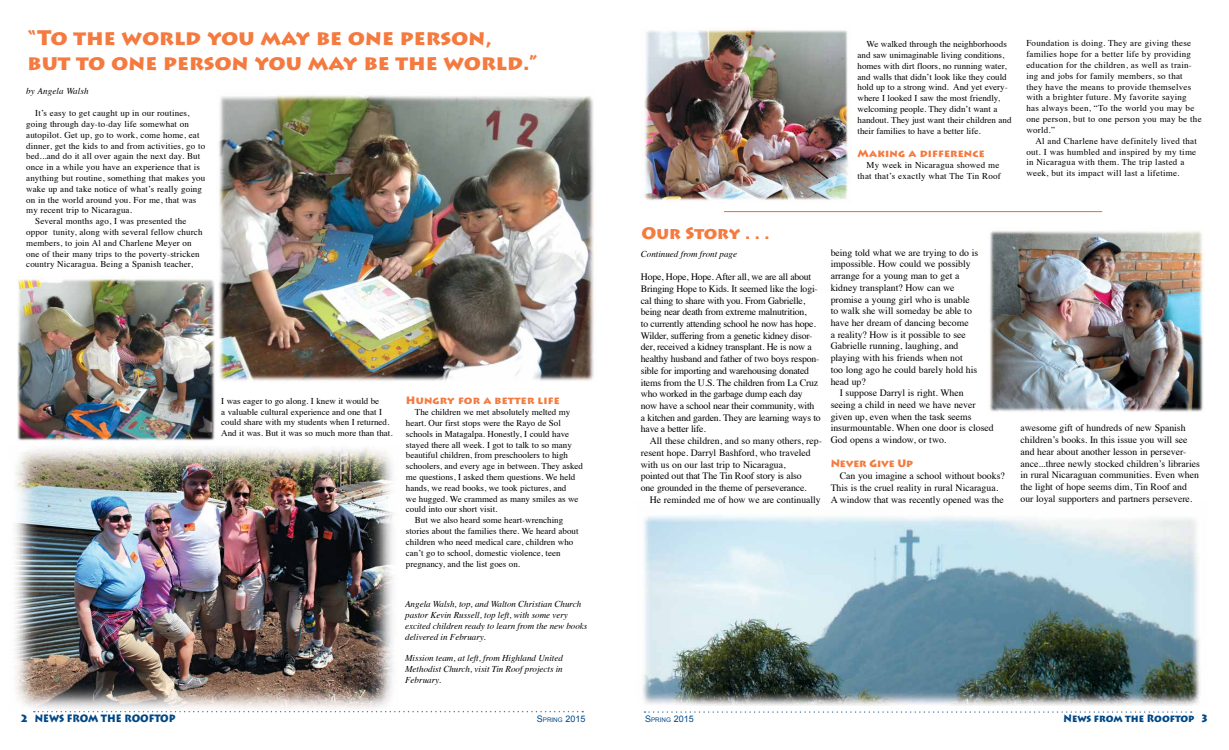
<style>
.page{position:relative;width:1229px;height:750px;background:#fff}
.page>*{position:absolute;margin:0;border:0;box-sizing:border-box;transform-origin:0 0}
.t1{font:900 21px/25.5px "Lithos Pro";color:#f47a3f}
.t2{font:900 16.5px "Lithos Pro";letter-spacing:-.005em;color:#f47a3f}
.t3{font:900 10.5px "Lithos Pro";letter-spacing:.015em;color:#f47a3f}
.t4{font:900 10.5px "Lithos Pro";color:#004785}
.t5{font:900 10.5px "Lithos Pro";color:#004785;scale:.9 1}
.t6{font:900 10.5px "Lithos Pro";letter-spacing:-.01em;color:#f47a3f}
.t7{font:9.75px/11.7px "Times";color:#000}
.t8{font:9.75px/11.7px "Times";letter-spacing:-.02em;color:#000}
.t9{font:9px/10.8px "Times";letter-spacing:.015em;color:#000}
.t10{font:italic 9px/10.8px "Times";color:#000}
.t11{font:9px "Arial";color:#004785}
.s1{font-size:6.3px}
</style>
<div class="page">
<svg style="left:34px;top:710px;width:549px;height:2px"></svg>
<svg style="left:644px;top:711px;width:547px;height:1px"></svg>
<img style="left:219px;top:95px;width:375px;height:286px">
<img style="left:642px;top:515px;width:559px;height:190px">
<img style="left:15px;top:448px;width:378px;height:261px">
<img style="left:641px;top:29px;width:209px;height:172px">
<img style="left:989px;top:231px;width:215px;height:181px">
<img style="left:18px;top:276px;width:197px;height:165px">
<hr style="left:724px;top:211px;width:378px;height:1px;background:#f47a3f">
<h1 class="t1" style="left:28px;top:25px;width:511px">“To the world you may be one person, but to one person you may be the world.”</h1>
<p class="t10" style="left:26px;top:85px;width:64px">by Angela Walsh</p>
<p class="t9" style="left:35px;top:107px;width:156px">It’s easy to get caught up in our routines,</p>
<p class="t9" style="left:26px;top:118px;width:164px">going through day-to-day life somewhat on</p>
<p class="t9" style="left:26px;top:128px;width:175px">autopilot. Get up, go to work, come home, eat</p>
<p class="t9" style="left:26px;top:139px;width:181px">dinner, get the kids to and from activities, go to</p>
<p class="t9" style="left:26px;top:150px;width:176px">bed...and do it all over again the next day. But</p>
<p class="t9" style="left:26px;top:161px;width:175px">once in a while you have an experience that is</p>
<p class="t9" style="left:26px;top:172px;width:181px">anything but routine, something that makes you</p>
<p class="t9" style="left:26px;top:182px;width:177px">wake up and take notice of what’s really going</p>
<p class="t9" style="left:26px;top:193px;width:172px">on in the world around you. For me, that was</p>
<p class="t9" style="left:26px;top:204px;width:107px">my recent trip to Nicaragua.</p>
<p class="t9" style="left:35px;top:215px;width:153px">Several months ago, I was presented the</p>
<p class="t9" style="left:26px;top:226px;width:178px">oppor tunity, along with several fellow church</p>
<p class="t9" style="left:26px;top:236px;width:167px">members, to join Al and Charlene Meyer on</p>
<p class="t9" style="left:26px;top:247px;width:175px">one of their many trips to the poverty-stricken</p>
<p class="t9" style="left:26px;top:258px;width:168px">country Nicaragua. Being a Spanish teacher,</p>
<p class="t9" style="left:221px;top:394px;width:173px">I was eager to go along. I knew it would be<br>a valuable cultural experience and one that I could share with my students when I returned.<br>And it was. But it was so much more than that.</p>
<p class="t3" style="left:406px;top:394px;width:155px">Hungry for a better life</p>
<p class="t9" style="left:415px;top:406px;width:157px">The children we met absolutely melted my</p>
<p class="t9" style="left:406px;top:416px;width:157px">heart. Our first stops were the Rayo de Sol</p>
<p class="t9" style="left:406px;top:427px;width:165px">schools in Matagalpa. Honestly, I could have</p>
<p class="t9" style="left:406px;top:438px;width:167px">stayed there all week. I got to talk to so many</p>
<p class="t9" style="left:406px;top:449px;width:164px">beautiful children, from preschoolers to high</p>
<p class="t9" style="left:406px;top:460px;width:179px">schoolers, and every age in between. They asked</p>
<p class="t9" style="left:406px;top:470px;width:171px">me questions, I asked them questions. We held</p>
<p class="t9" style="left:406px;top:481px;width:162px">hands, we read books, we took pictures, and</p>
<p class="t9" style="left:406px;top:492px;width:174px">we hugged. We crammed as many smiles as we</p>
<p class="t9" style="left:406px;top:503px;width:93px">could into our short visit.</p>
<p class="t9" style="left:415px;top:514px;width:150px">But we also heard some heart-wrenching</p>
<p class="t9" style="left:406px;top:524px;width:174px">stories about the families there. We heard about</p>
<p class="t9" style="left:406px;top:535px;width:169px">children who need medical care, children who</p>
<p class="t9" style="left:406px;top:546px;width:156px">can’t go to school, domestic violence, teen</p>
<p class="t9" style="left:406px;top:557px;width:116px">pregnancy, and the list goes on.</p>
<p class="t10" style="left:405px;top:598px;width:184px">Angela Walsh, top, and Walton Christian Church pastor Kevin Russell, top left, with some very excited children ready to learn from the new books delivered in February.</p>
<p class="t10" style="left:405px;top:652px;width:159px;text-align:justify">Mission team, at left, from Highland United Methodist Church, visit Tin Roof projects in February.</p>
<p class="t9" style="left:857px;top:38px;width:155px;text-indent:9px">We walked through the neighborhoods and saw unimaginable living conditions, homes with dirt floors, no running water, and walls that didn’t look like they could hold up to a strong wind. And yet every&shy;where I looked I saw the most friendly, welcoming people. They didn’t want a handout. They just want their children and their families to have a better life.</p>
<p class="t3" style="left:857px;top:147px;width:129px">Making a difference</p>
<p class="t9" style="left:857px;top:159px;width:145px;text-align:right">My week in Nicaragua showed me that that’s exactly what The Tin Roof</p>
<p class="t9" style="left:1026px;top:37px;width:177px">Foundation is doing. They are giving these families hope for a better life by providing education for the children, as well as train&shy;ing and jobs for family members, so that<br>they have the means to provide themselves with a brighter future. My favorite saying<br>has always been, “To the world you may be one person, but to one person you may be the world.”</p>
<p class="t9" style="left:1026px;top:134px;width:172px;text-indent:9px">Al and Charlene have definitely lived that out. I was humbled and inspired by my time in Nicaragua with them. The trip lasted a week, but its impact will last a lifetime.</p>
<h2 class="t2" style="left:641px;top:222px;width:129px">Our Story . . .</h2>
<p class="t10" style="left:641px;top:247px;width:98px">Continued from front page</p>
<p class="t8" style="left:641px;top:270px;width:181px">Hope, Hope, Hope. After all, we are all about Bringing Hope to Kids. It seemed like the logi&shy;cal thing to share with you. From Gabrielle, being near death from extreme malnutrition,<br>to currently attending school he now has hope.<br>Wilder, suffering from a genetic kidney disor&shy;der, received a kidney transplant. He is now a healthy husband and father of two boys respon&shy;sible for importing and warehousing donated items from the U.S. The children from La Cruz who worked in the garbage dump each day now have a school near their community, with a kitchen and garden. They are learning ways to have a better life.</p>
<p class="t7" style="left:641px;top:434px;width:183px;text-indent:9px">All these children, and so many others, rep&shy;resent hope. Darryl Bashford, who traveled with us on our last trip to Nicaragua,<br>pointed out that The Tin Roof story is also<br>one grounded in the theme of perseverance.</p>
<p class="t7" style="left:650px;top:492px;width:172px">He reminded me of how we are continually</p>
<p class="t7" style="left:830px;top:245px;width:149px">being told what we are trying to do is</p>
<p class="t7" style="left:830px;top:257px;width:141px">impossible. How could we possibly</p>
<p class="t7" style="left:830px;top:269px;width:130px">arrange for a young man to get a</p>
<p class="t7" style="left:830px;top:281px;width:125px">kidney transplant? How can we</p>
<p class="t7" style="left:830px;top:292px;width:141px">promise a young girl who is unable</p>
<p class="t7" style="left:830px;top:304px;width:143px">to walk she will someday be able to</p>
<p class="t7" style="left:830px;top:316px;width:139px">have her dream of dancing become</p>
<p class="t7" style="left:830px;top:327px;width:137px">a reality? How is it possible to see</p>
<p class="t7" style="left:830px;top:339px;width:129px">Gabrielle running, laughing, and</p>
<p class="t7" style="left:830px;top:351px;width:134px">playing with his friends when not</p>
<p class="t7" style="left:830px;top:362px;width:148px">too long ago he could barely hold his</p>
<p class="t7" style="left:830px;top:374px;width:37px">head up?</p>
<p class="t7" style="left:839px;top:386px;width:125px">I suppose Darryl is right. When</p>
<p class="t7" style="left:830px;top:398px;width:146px">seeing a child in need we have never</p>
<p class="t7" style="left:830px;top:409px;width:142px">given up, even when the task seems</p>
<p class="t7" style="left:830px;top:421px;width:164px">insurmountable. When one door is closed</p>
<p class="t7" style="left:830px;top:433px;width:117px">God opens a window, or two.</p>
<p class="t6" style="left:830px;top:457px;width:84px">Never Give Up</p>
<p class="t7" style="left:830px;top:469px;width:176px;text-indent:9px">Can you imagine a school without books?<br>This is the cruel reality in rural Nicaragua.<br>A window that was recently opened was the</p>
<p class="t7" style="left:1020px;top:421px;width:181px">awesome gift of hundreds of new Spanish children’s books. In this issue you will see and hear about another lesson in persever&shy;ance...three newly stocked children’s libraries in rural Nicaraguan communities. Even when the light of hope seems dim, Tin Roof and our loyal supporters and partners persevere.</p>
<p class="t4" style="left:20px;top:711px;width:157px">2 NEWS FROM THE ROOFTOP</p>
<p class="t11" style="left:537px;top:712px;width:50px">S<span class="s1">PRING</span> 2015</p>
<p class="t11" style="left:645px;top:712px;width:50px">S<span class="s1">PRING</span> 2015</p>
<p class="t5" style="left:1063px;top:711px;width:163px">News from the Rooftop 3</p>
</div>
